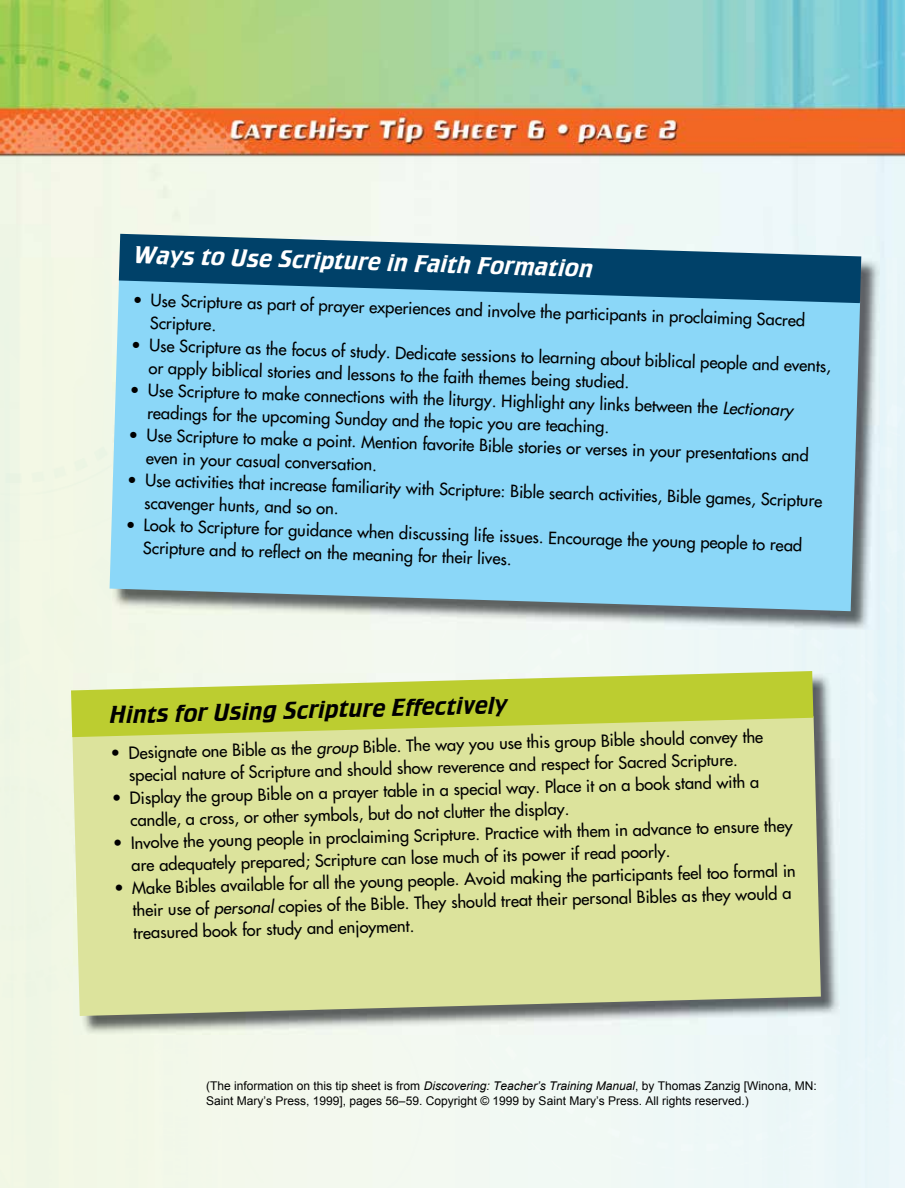
<style>
.page{position:relative;width:905px;height:1188px;background:#fff}
.page>*{position:absolute;margin:0;border:0;box-sizing:border-box;transform-origin:0 0}
.t1{font:25.5px "Crillee Italic Std";color:#fff}
.t2{font:25.5px "Crillee Italic Std";color:#000}
.t3{font:500 16.5px/23.1px "Futura Std";color:#000}
.t4{font:12px/15px "Arial";color:#000}
.s1{font-style:italic}
</style>
<div class="page">
<img style="left:0;top:0;width:904px;height:258px">
<img style="left:112px;top:236px;width:767px;height:393px">
<div style="left:110px;top:279px;width:750px;height:332px;background:#8bd7f8"></div>
<svg style="left:119px;top:234px;width:742px;height:69px;background:#3d7696"></svg>
<img style="left:73px;top:673px;width:766px;height:361px">
<div style="left:72px;top:716px;width:748px;height:300px;background:#dce39c"></div>
<svg style="left:71px;top:671px;width:742px;height:66px;background:#c8d65b"></svg>
<h1 class="t1" style="left:135px;top:239px;width:460px;rotate:2deg">Ways to Use Scripture in Faith Formation</h1>
<p class="t3" style="left:151px;top:287px;width:656px;line-height:23.9px;text-indent:-18px;rotate:2deg">• Use Scripture as part of prayer experiences and involve the participants in proclaiming Sacred<br>Scripture.</p>
<p class="t3" style="left:150px;top:332px;width:683px;text-indent:-18px;rotate:2deg">• Use Scripture as the focus of study. Dedicate sessions to learning about biblical people and events, or apply biblical stories and lessons to the faith themes being studied.</p>
<p class="t3" style="left:148px;top:378px;width:646px;text-indent:-18px;rotate:2deg">• Use Scripture to make connections with the liturgy. Highlight any links between the <span class="s1">Lectionary </span>readings for the upcoming Sunday and the topic you are teaching.</p>
<p class="t3" style="left:147px;top:422px;width:664px;text-indent:-18px;rotate:2deg">• Use Scripture to make a point. Mention favorite Bible stories or verses in your presentations and even in your casual conversation.</p>
<p class="t3" style="left:146px;top:467px;width:679px;line-height:23.5px;text-indent:-18px;rotate:2deg">• Use activities that increase familiarity with Scripture: Bible search activities, Bible games, Scripture scavenger hunts, and so on.</p>
<p class="t3" style="left:144px;top:512px;width:660px;text-indent:-18px;rotate:2deg">• Look to Scripture for guidance when discussing life issues. Encourage the young people to read<br>Scripture and to reflect on the meaning for their lives.</p>
<h1 class="t2" style="left:109px;top:699px;width:399px;rotate:-1deg">Hints for Using Scripture Effectively</h1>
<p class="t3" style="left:110px;top:739px;width:654px;text-align:center;rotate:-1deg">• Designate one Bible as the <span class="s1">group</span> Bible. The way you use this group Bible should convey the special nature of Scripture and should show reverence and respect for Sacred Scripture.</p>
<p class="t3" style="left:130px;top:784px;width:631px;text-indent:-18px;rotate:-1deg">• Display the group Bible on a prayer table in a special way. Place it on a book stand with a candle, a cross, or other symbols, but do not clutter the display.</p>
<p class="t3" style="left:131px;top:829px;width:663px;text-indent:-18px;rotate:-1deg">• Involve the young people in proclaiming Scripture. Practice with them in advance to ensure they are adequately prepared; Scripture can lose much of its power if read poorly.</p>
<p class="t3" style="left:114px;top:874px;width:683px;line-height:22.2px;text-align:right;rotate:-1deg">• Make Bibles available for all the young people. Avoid making the participants feel too formal in their use of <span class="s1">personal</span> copies of the Bible. They should treat their personal Bibles as they would a</p>
<p class="t3" style="left:133px;top:920px;width:283px;rotate:-1deg">treasured book for study and enjoyment.</p>
<p class="t4" style="left:206px;top:1078px;width:612px">(The information on this tip sheet is from <span class="s1">Discovering: Teacher’s Training Manual</span>, by Thomas Zanzig [Winona, MN:<br>Saint Mary’s Press, 1999], pages 56–59. Copyright © 1999 by Saint Mary’s Press. All rights reserved.)</p>
</div>
